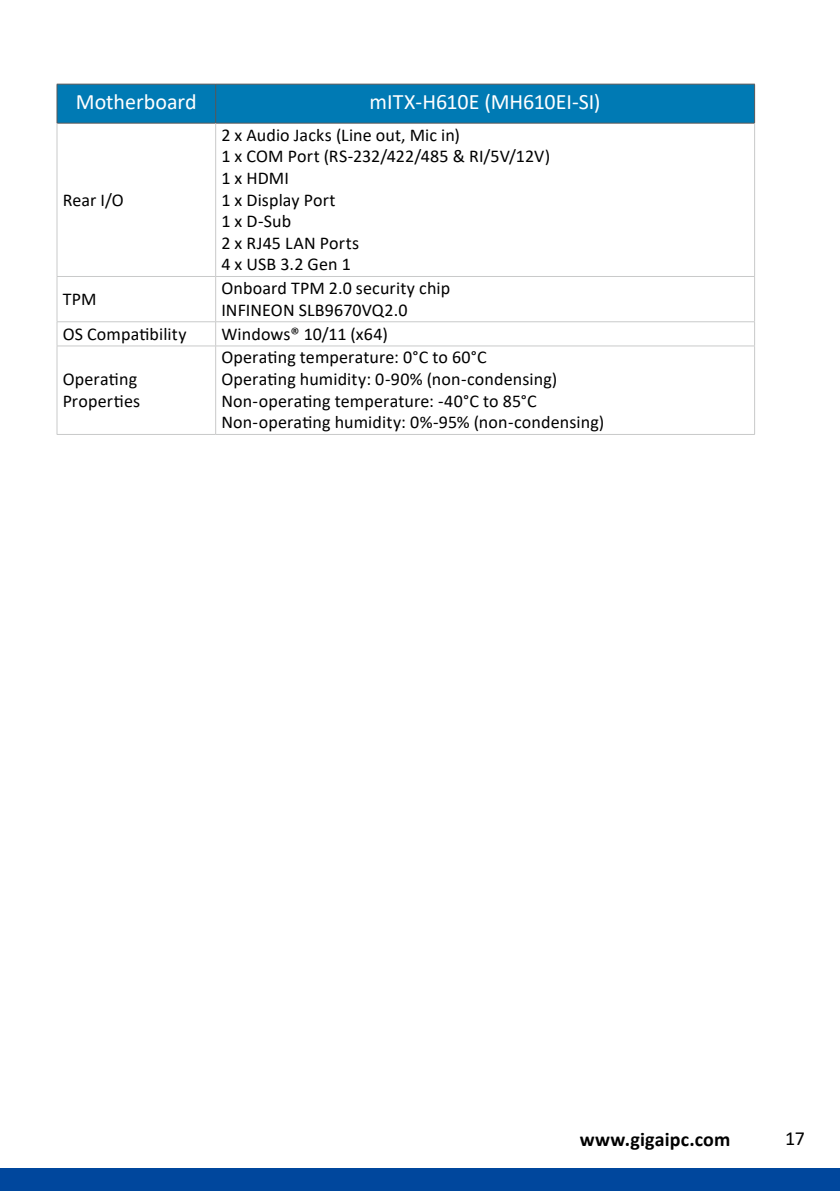
<style>
.page{position:relative;width:840px;height:1191px;background:#fff}
.page>*{position:absolute;margin:0;border:0;box-sizing:border-box;transform-origin:0 0}
.t1{font:22px "Calibri";color:#fff}
.t2{font:700 20px "Calibri";letter-spacing:.005em;color:#000}
.t3{font:20px "Calibri";color:#000}
.t4{font:18px/21.6px "Calibri";letter-spacing:.01em;color:#000}
</style>
<div class="page">
<svg style="left:0;top:1168px;width:1px;height:23px"></svg>
<div style="left:1px;top:1168px;width:838px;height:23px;background:#00479d"></div>
<div style="left:58px;top:85px;width:695px;height:38px;background:#007ab4"></div>
<svg style="left:58px;top:275px;width:695px;height:159px"></svg>
<hr style="left:57px;top:84px;width:158px;height:1px;background:#595757">
<hr style="left:57px;top:84px;width:1px;height:39px;background:#595757">
<hr style="left:57px;top:123px;width:158px;height:1px;background:#595757">
<hr style="left:215px;top:84px;width:539px;height:1px;background:#595757">
<hr style="left:215px;top:84px;width:1px;height:39px;background:#595757">
<hr style="left:753px;top:84px;width:1px;height:39px;background:#595757">
<hr style="left:215px;top:123px;width:539px;height:1px;background:#595757">
<hr style="left:57px;top:123px;width:1px;height:153px;background:#c9caca">
<hr style="left:215px;top:123px;width:1px;height:153px;background:#c9caca">
<hr style="left:753px;top:123px;width:1px;height:153px;background:#c9caca">
<hr style="left:57px;top:276px;width:158px;height:1px;background:#c9caca">
<hr style="left:57px;top:277px;width:1px;height:44px;background:#c9caca">
<hr style="left:215px;top:276px;width:539px;height:1px;background:#c9caca">
<hr style="left:215px;top:277px;width:1px;height:44px;background:#c9caca">
<hr style="left:753px;top:277px;width:1px;height:44px;background:#c9caca">
<hr style="left:57px;top:321px;width:158px;height:1px;background:#c9caca">
<svg style="left:57px;top:322px;width:1px;height:23px"></svg>
<hr style="left:215px;top:321px;width:539px;height:1px;background:#c9caca">
<svg style="left:215px;top:322px;width:1px;height:23px"></svg>
<hr style="left:57px;top:345px;width:158px;height:1px;background:#c9caca">
<hr style="left:57px;top:346px;width:1px;height:88px;background:#c9caca">
<hr style="left:57px;top:434px;width:158px;height:1px;background:#c9caca">
<hr style="left:215px;top:345px;width:539px;height:1px;background:#c9caca">
<hr style="left:215px;top:346px;width:1px;height:88px;background:#c9caca">
<hr style="left:753px;top:346px;width:1px;height:88px;background:#c9caca">
<hr style="left:215px;top:434px;width:539px;height:1px;background:#c9caca">
<p class="t1" style="left:76px;top:87px;width:122px">Motherboard</p>
<p class="t1" style="left:369px;top:87px;width:232px">mITX-H610E (MH610EI-SI)</p>
<p class="t4" style="left:63px;top:188px;width:62px">Rear I/O</p>
<p class="t4" style="left:221px;top:123px;width:330px">2 x Audio Jacks (Line out, Mic in)<br>1 x COM Port (RS-232/422/485 &amp; RI/5V/12V)<br>1 x HDMI<br>1 x Display Port<br>1 x D-Sub<br>2 x RJ45 LAN Ports<br>4 x USB 3.2 Gen 1</p>
<p class="t4" style="left:63px;top:287px;width:35px">TPM</p>
<p class="t4" style="left:221px;top:277px;width:230px">Onboard TPM 2.0 security chip<br>INFINEON SLB9670VQ2.0</p>
<p class="t4" style="left:63px;top:322px;width:125px">OS Compatibility</p>
<p class="t4" style="left:221px;top:322px;width:168px">Windows® 10/11 (x64)</p>
<p class="t4" style="left:63px;top:368px;width:79px">Operating<br>Properties</p>
<p class="t4" style="left:221px;top:346px;width:384px">Operating temperature: 0°C to 60°C<br>Operating humidity: 0-90% (non-condensing)<br>Non-operating temperature: -40°C to 85°C Non-operating humidity: 0%-95% (non-condensing)</p>
<p class="t2" style="left:579px;top:1125px;width:152px">www.gigaipc.com</p>
<p class="t3" style="left:784px;top:1124px;width:21px">17</p>
</div>
